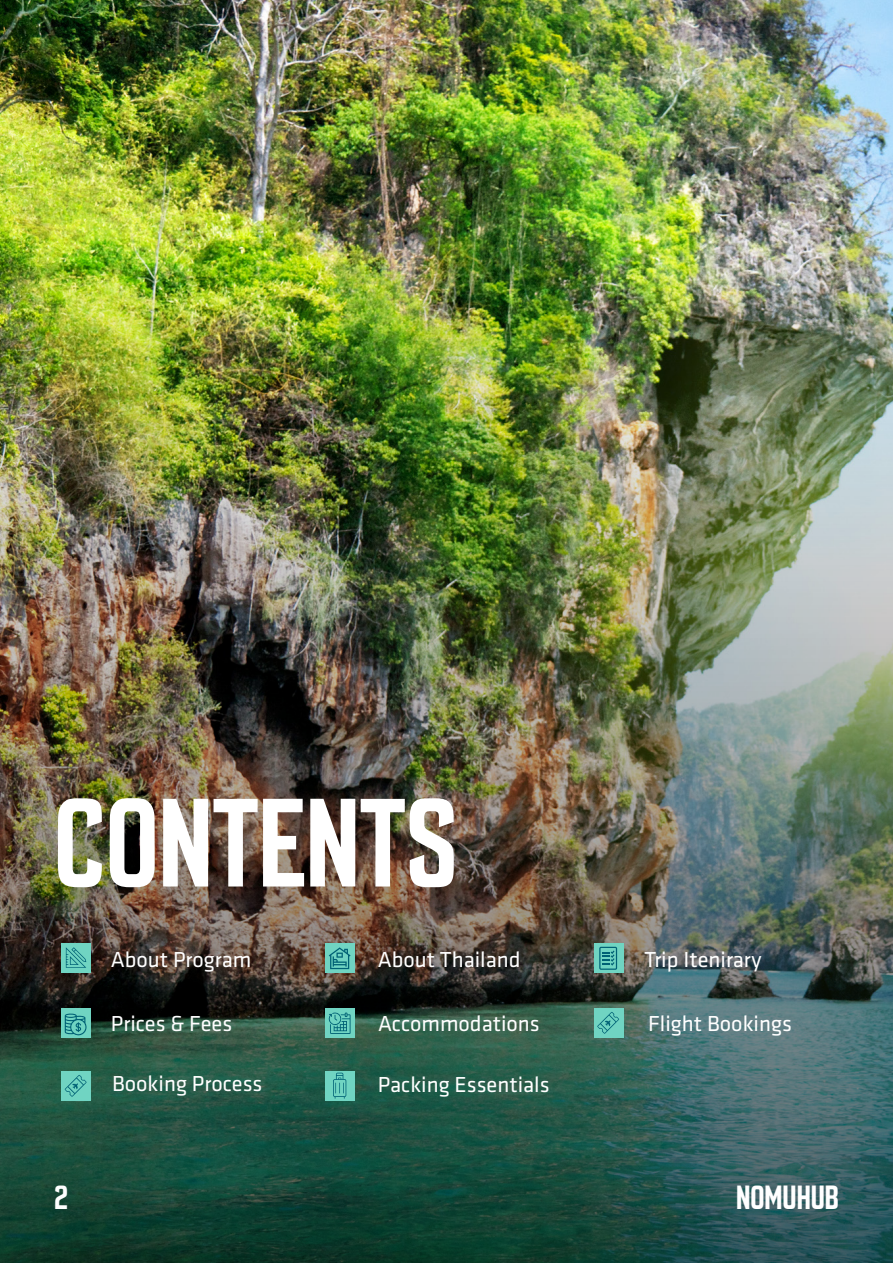
<style>
.page{position:relative;width:893px;height:1263px;background:#fff}
.page>*{position:absolute;margin:0;border:0;box-sizing:border-box;transform-origin:0 0}
.t1{font:500 condensed 112.5px "Enamela W01";color:#fff}
.t2{font:500 condensed 30px "Enamela W01";color:#fff}
.t3{font:22.5px "Klavika";color:#fff}
</style>
<div class="page">
<img style="left:0;top:0;width:893px;height:248px">
<img style="left:0;top:248px;width:893px;height:1015px">
<div style="left:61px;top:943px;width:30px;height:30px;background:#70d4c2"></div>
<svg style="left:66px;top:947px;width:20px;height:21px"></svg>
<div style="left:61px;top:1008px;width:30px;height:30px;background:#70d4c2"></div>
<svg style="left:65px;top:1013px;width:22px;height:22px"></svg>
<div style="left:61px;top:1071px;width:30px;height:30px;background:#70d4c2"></div>
<svg style="left:65px;top:1075px;width:22px;height:22px"></svg>
<div style="left:325px;top:1008px;width:30px;height:30px;background:#70d4c2"></div>
<svg style="left:329px;top:1012px;width:22px;height:22px"></svg>
<div style="left:325px;top:943px;width:30px;height:30px;background:#70d4c2"></div>
<svg style="left:329px;top:947px;width:22px;height:22px"></svg>
<div style="left:594px;top:943px;width:29px;height:30px;background:#70d4c2"></div>
<svg style="left:599px;top:947px;width:18px;height:23px"></svg>
<div style="left:325px;top:1071px;width:30px;height:30px;background:#70d4c2"></div>
<svg style="left:333px;top:1073px;width:13px;height:26px"></svg>
<div style="left:594px;top:1008px;width:29px;height:30px;background:#70d4c2"></div>
<svg style="left:597px;top:1012px;width:22px;height:22px"></svg>
<p class="t1" style="left:54px;top:767px;width:405px">CONTENTS</p>
<p class="t3" style="left:111px;top:947px;width:142px">About Program</p>
<p class="t3" style="left:378px;top:947px;width:144px">About Thailand</p>
<p class="t3" style="left:644px;top:947px;width:118px">Trip Itenirary</p>
<p class="t3" style="left:111px;top:1011px;width:123px">Prices &amp; Fees</p>
<p class="t3" style="left:378px;top:1011px;width:163px">Accommodations</p>
<p class="t3" style="left:648px;top:1011px;width:145px">Flight Bookings</p>
<p class="t2" style="left:54px;top:1177px;width:16px">2</p>
<p class="t3" style="left:112px;top:1072px;width:152px">Booking Process</p>
<p class="t3" style="left:378px;top:1072px;width:173px">Packing Essentials</p>
<p class="t2" style="left:736px;top:1177px;width:104px">NOMUHUB</p>
</div>
